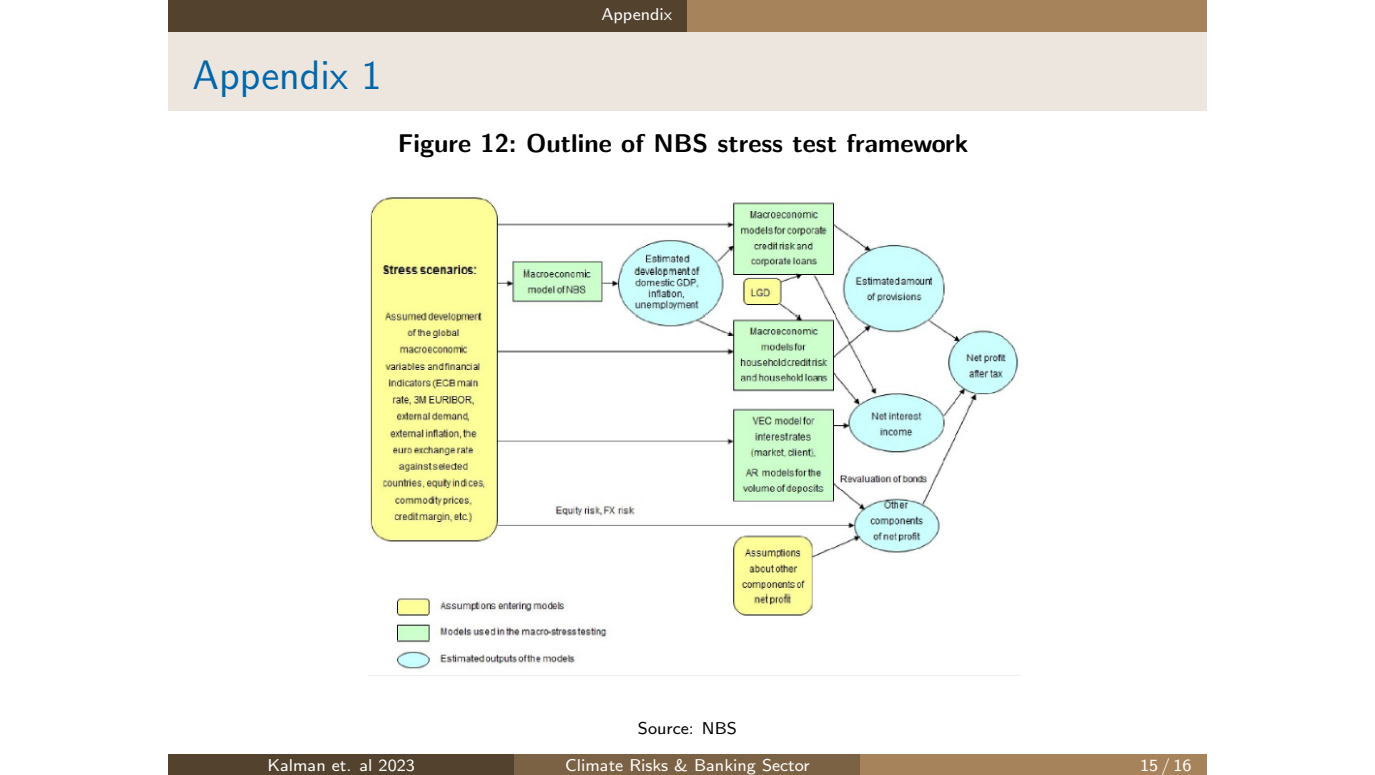
<style>
.page{position:relative;width:1375px;height:775px;background:#fff}
.page>*{position:absolute;margin:0;border:0;box-sizing:border-box;transform-origin:0 0}
.t1{font:41.12px "CMSS12";color:#0067ac}
.t2{font:25.62px "CMSSBX10";color:#000}
.t3{font:17.12px "CMSS8";color:#fff}
.t4{font:17.12px "CMSS8";color:#000}
</style>
<div class="page">
<div style="left:168px;top:0;width:519px;height:32px;background:#53422d"></div>
<div style="left:687px;top:0;width:520px;height:32px;background:#a6835a"></div>
<div style="left:168px;top:32px;width:1039px;height:78px;background:#ede6de"></div>
<img style="left:369px;top:197px;width:650px;height:479px">
<div style="left:168px;top:754px;width:346px;height:21px;background:#53422d"></div>
<div style="left:514px;top:754px;width:347px;height:21px;background:#7c6244"></div>
<div style="left:861px;top:754px;width:346px;height:21px;background:#a6835a"></div>
<h1 class="t1" style="left:193px;top:58px;width:191px">Appendix 1</h1>
<p class="t3" style="left:601px;top:7px;width:72px">Appendix</p>
<h2 class="t2" style="left:398px;top:132px;width:572px">Figure 12: Outline of NBS stress test framework</h2>
<p class="t4" style="left:638px;top:721px;width:101px">Source: NBS</p>
<p class="t3" style="left:268px;top:758px;width:149px">Kalman et. al 2023</p>
<p class="t3" style="left:565px;top:758px;width:246px">Climate Risks &amp; Banking Sector</p>
<p class="t3" style="left:1140px;top:758px;width:53px">15/16</p>
</div>
